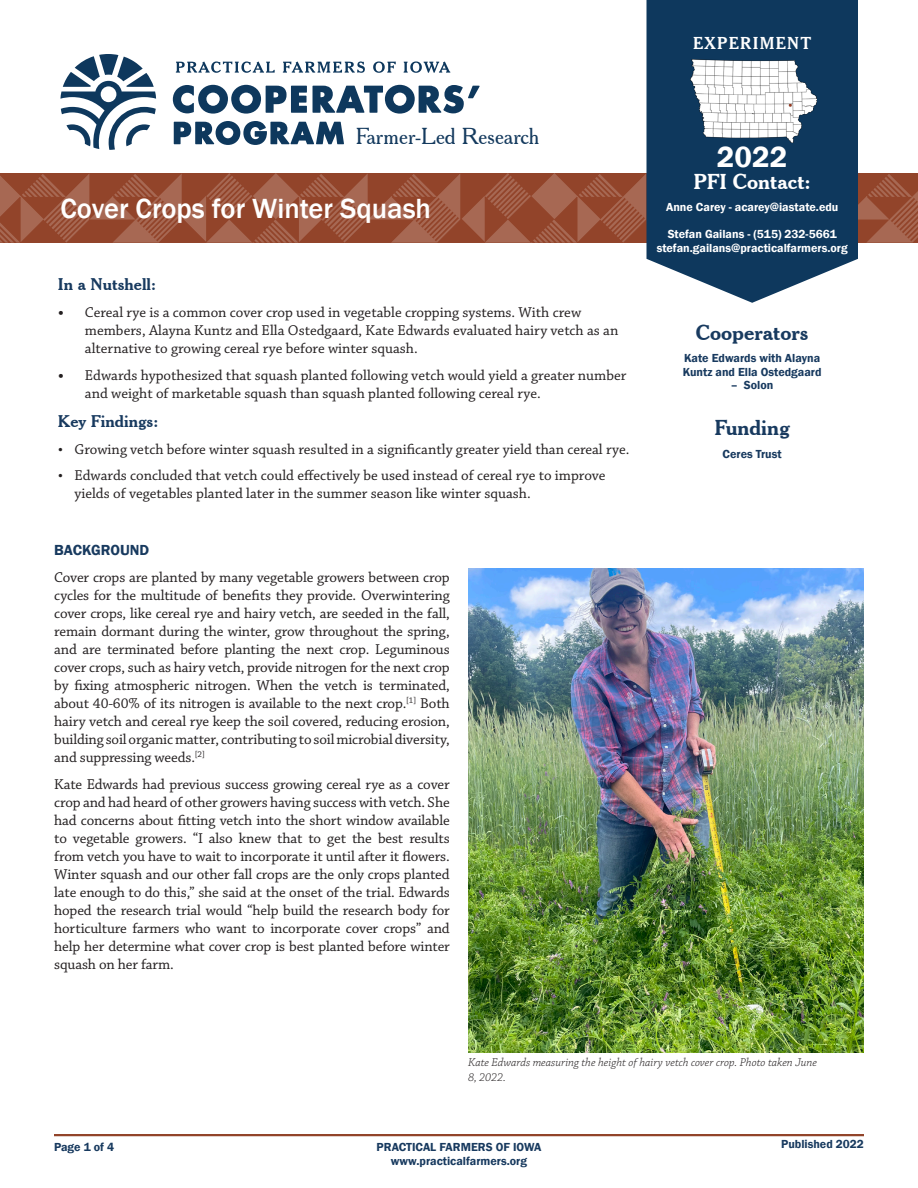
<style>
.page{position:relative;width:918px;height:1188px;background:#fff}
.page>*{position:absolute;margin:0;border:0;box-sizing:border-box;transform-origin:0 0}
.t1{font:600 30px "Franklin Gothic";color:#fff}
.t2{font:500 28.5px "Franklin Gothic";color:#fff}
.t3{font:22.5px "Cheltenham BT";color:#143a5e}
.Subhead{font:700 21px "Cheltenham BT";color:#183a5f}
.Subhead-2{font:700 21px "Cheltenham BT";color:#fff}
.Subhead-3{font:700 16.5px "Cheltenham BT";color:#183a5f}
.t4{font:16.35px "Cheltenham BT Bold Headline";letter-spacing:.08em;color:#fff}
.Subhead-4{font:15px/18px "Chaparral Pro";color:#231f20}
.Subhead-5{font:600 15px "Franklin Gothic";color:#183a5f}
.Subhead-6{font:600 12px/13.5px "Franklin Gothic";color:#183a5f}
.Subhead-7{font:600 12px/13.5px "Franklin Gothic";color:#fff;text-align:center}
.Subhead-8{font:italic 300 12px/15px "Chaparral Pro";color:#231f20}
.s1{font-family:"Segoe UI";font-weight:700}
.s2{font-family:"Segoe UI";font-size:13.5px}
</style>
<div class="page">
<hr style="left:54px;top:1134px;width:810px;height:2px;background:#92442a">
<svg style="left:858px;top:173px;width:60px;height:70px;background:#9a523a"></svg>
<svg style="left:0;top:173px;width:646px;height:70px;background:#9a5139"></svg>
<svg style="left:176px;top:61px;width:99px;height:12px"></svg>
<svg style="left:283px;top:61px;width:82px;height:12px"></svg>
<svg style="left:373px;top:61px;width:23px;height:12px"></svg>
<svg style="left:404px;top:61px;width:46px;height:12px"></svg>
<svg style="left:60px;top:54px;width:96px;height:96px"></svg>
<svg style="left:173px;top:85px;width:134px;height:29px"></svg>
<svg style="left:313px;top:85px;width:167px;height:29px"></svg>
<svg style="left:174px;top:121px;width:170px;height:24px"></svg>
<svg style="left:647px;top:0;width:211px;height:303px;background:#23496b"></svg>
<img style="left:468px;top:568px;width:396px;height:484px">
<img style="left:690px;top:59px;width:126px;height:83px">
<p class="t4" style="left:693px;top:33px;width:120px">EXPERIMENT</p>
<p class="t3" style="left:356px;top:122px;width:185px">Farmer-Led Research</p>
<p class="t2" style="left:60px;top:191px;width:372px">Cover Crops for Winter Squash</p>
<p class="Subhead-3" style="left:58px;top:274px;width:100px">In a Nutshell:</p>
<p class="Subhead-4" style="left:85px;top:304px;width:535px;text-indent:-27px"><span class="s1">•</span> Cereal rye is a common cover crop used in vegetable cropping systems. With crew members, Alayna Kuntz and Ella Ostedgaard, Kate Edwards evaluated hairy vetch as an alternative to growing cereal rye before winter squash.</p>
<p class="Subhead-4" style="left:85px;top:367px;width:543px;text-indent:-27px"><span class="s1">•</span> Edwards hypothesized that squash planted following vetch would yield a greater number and weight of marketable squash than squash planted following cereal rye.</p>
<p class="Subhead-3" style="left:58px;top:411px;width:102px">Key Findings:</p>
<p class="Subhead-4" style="left:58px;top:441px;width:573px"><span class="s2">•</span> Growing vetch before winter squash resulted in a significantly greater yield than cereal rye.</p>
<p class="Subhead-4" style="left:74px;top:467px;width:533px;text-indent:-16px"><span class="s2">•</span> Edwards concluded that vetch could effectively be used instead of cereal rye to improve yields of vegetables planted later in the summer season like winter squash.</p>
<p class="Subhead-5" style="left:54px;top:540px;width:97px">BACKGROUND</p>
<p class="Subhead-4" style="left:54px;top:568px;width:397px;text-align:justify">Cover crops are planted by many vegetable growers between crop cycles for the multitude of benefits they provide. Overwintering cover crops, like cereal rye and hairy vetch, are seeded in the fall, remain dormant during the winter, grow throughout the spring, and are terminated before planting the next crop. Leguminous cover crops, such as hairy vetch, provide nitrogen for the next crop by fixing atmospheric nitrogen. When the vetch is terminated, about 40-60% of its nitrogen is available to the next crop.<sup>[1]</sup> Both hairy vetch and cereal rye keep the soil covered, reducing erosion, building soil organic matter, contributing to soil microbial diversity, and suppressing weeds.<sup>[2]</sup></p>
<p class="Subhead-4" style="left:54px;top:775px;width:397px;text-align:justify">Kate Edwards had previous success growing cereal rye as a cover crop and had heard of other growers having success with vetch. She had concerns about fitting vetch into the short window available to vegetable growers. “I also knew that to get the best results from vetch you have to wait to incorporate it until after it flowers.<br>Winter squash and our other fall crops are the only crops planted late enough to do this,” she said at the onset of the trial. Edwards hoped the research trial would “help build the research body for horticulture farmers who want to incorporate cover crops” and help her determine what cover crop is best planted before winter squash on her farm.</p>
<p class="t1" style="left:717px;top:139px;width:72px">2022</p>
<p class="Subhead-2" style="left:694px;top:168px;width:119px">PFI Contact:</p>
<p class="Subhead-7" style="left:666px;top:201px;width:174px">Anne Carey - acarey@iastate.edu</p>
<p class="Subhead-7" style="left:657px;top:228px;width:193px">Stefan Gailans - (515) 232-5661 stefan.gailans@practicalfarmers.org</p>
<p class="Subhead" style="left:696px;top:319px;width:114px">Cooperators</p>
<p class="Subhead-6" style="left:683px;top:352px;width:140px">Kate Edwards with Alayna<br>Kuntz and Ella Ostedgaard</p>
<p class="Subhead-6" style="left:731px;top:379px;width:44px">– Solon</p>
<p class="Subhead" style="left:714px;top:415px;width:77px">Funding</p>
<p class="Subhead-6" style="left:723px;top:447px;width:61px">Ceres Trust</p>
<p class="Subhead-8" style="left:468px;top:1055px;width:351px">Kate Edwards measuring the height of hairy vetch cover crop. Photo taken June<br>8, 2022.</p>
<p class="Subhead-6" style="left:54px;top:1140px;width:62px">Page 1 of 4</p>
<p class="Subhead-6" style="left:377px;top:1140px;width:166px">PRACTICAL FARMERS OF IOWA</p>
<p class="Subhead-6" style="left:781px;top:1137px;width:84px">Published 2022</p>
<p class="Subhead-6" style="left:391px;top:1155px;width:138px">www.practicalfarmers.org</p>
</div>
